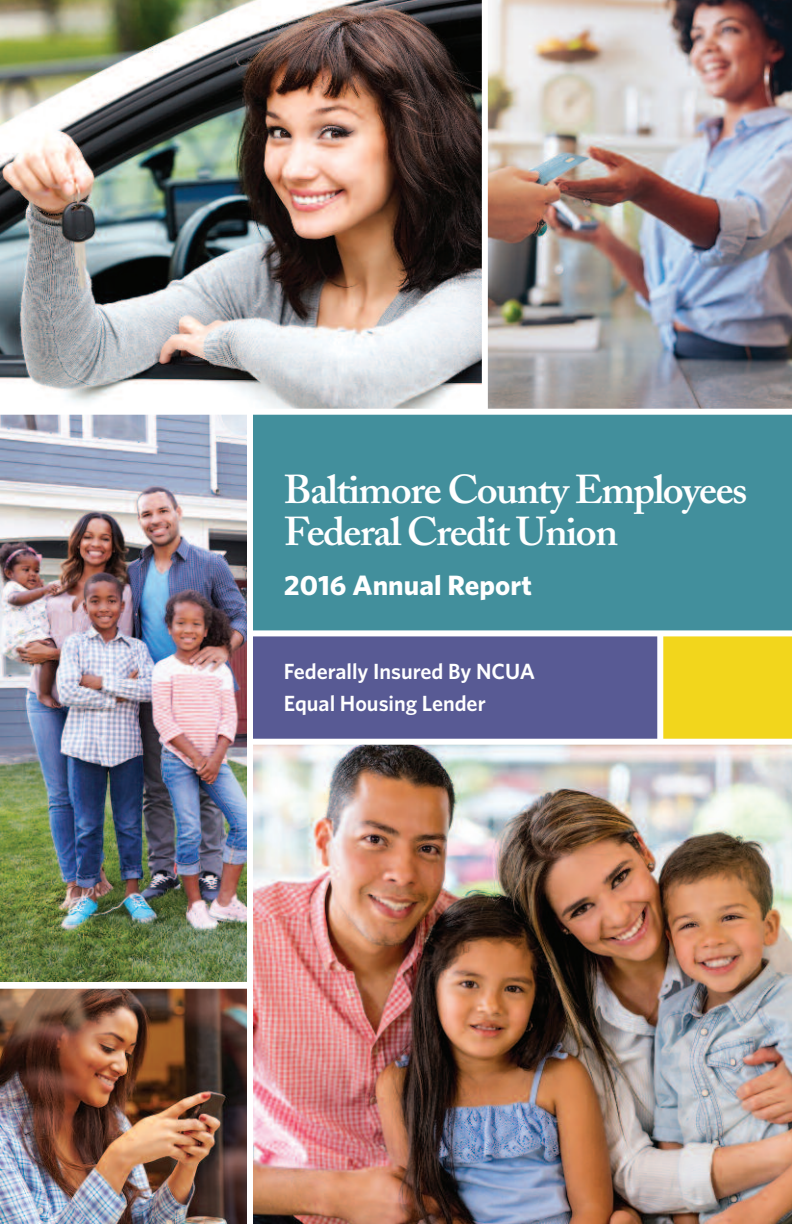
<style>
.page{position:relative;width:792px;height:1224px;background:#fff}
.page>*{position:absolute;margin:0;border:0;box-sizing:border-box;transform-origin:0 0}
.t1{font:600 40px/42px "Adobe Caslon";letter-spacing:-.035em;color:#fff}
.t2{font:700 28px "Whitney";color:#fff}
.t3{font:600 22px/32px "Whitney";color:#fff}
</style>
<div class="page">
<img style="left:0;top:415px;width:247px;height:567px">
<div style="left:252px;top:636px;width:462px;height:110px;background:#585a94"></div>
<div style="left:659px;top:633px;width:133px;height:110px;background:#f2d61c"></div>
<img style="left:488px;top:0;width:304px;height:409px">
<img style="left:0;top:0;width:482px;height:409px">
<div style="left:252px;top:414px;width:540px;height:221px;background:#428f9c"></div>
<img style="left:253px;top:745px;width:539px;height:479px">
<div style="left:0;top:409px;width:792px;height:6px;background:#fff"></div>
<div style="left:248px;top:739px;width:544px;height:6px;background:#fff"></div>
<div style="left:657px;top:635px;width:6px;height:105px;background:#fff"></div>
<div style="left:251px;top:630px;width:541px;height:6px;background:#fff"></div>
<img style="left:0;top:989px;width:247px;height:235px">
<p class="t1" style="left:284px;top:474px;width:465px">Baltimore County Employees<br>Federal Credit Union</p>
<p class="t2" style="left:284px;top:569px;width:250px">2016 Annual Report</p>
<p class="t3" style="left:284px;top:655px;width:253px">Federally Insured By NCUA<br>Equal Housing Lender</p>
</div>
